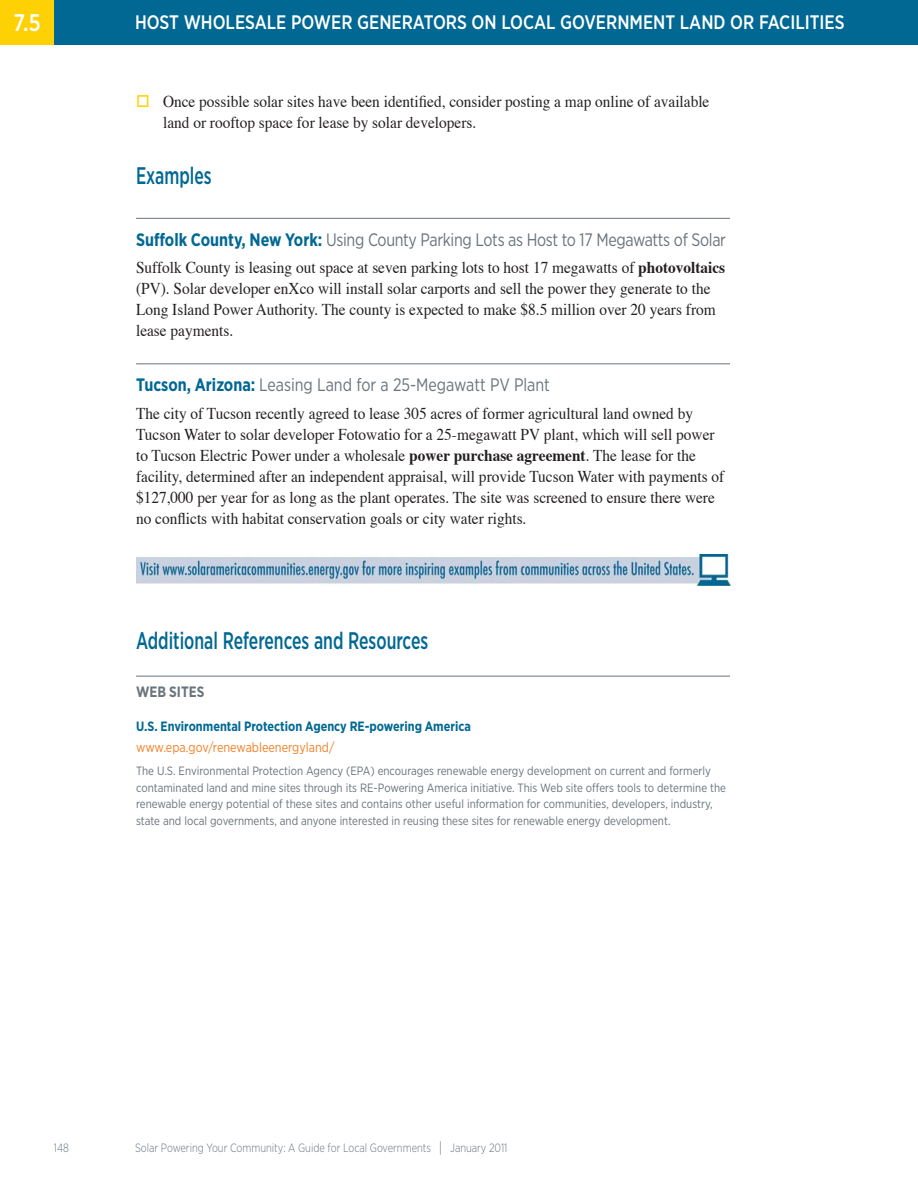
<style>
.page{position:relative;width:918px;height:1188px;background:#fff}
.page>*{position:absolute;margin:0;border:0;box-sizing:border-box;transform-origin:0 0}
.t1{font:500 24px "Gotham Narrow";color:#006893;scale:.75 1}
.t2{font:500 24px "Gotham Narrow";color:#fff;scale:.92 1}
.t3{font:500 19.5px "Gotham Narrow";color:#fff;scale:.92 1}
.t4{font:18px "Gotham Narrow";letter-spacing:-.02em;color:#6a747b;scale:.91 1}
.t5{font:18px "Gotham Narrow";color:#6a747b;scale:.91 1}
.t6{font:16.5px/21px "Times";color:#231f20;scale:.93 1}
.t7{font:700 15px "Gotham Narrow";color:#6a747b;scale:.93 1}
.t8{font:700 13.5px "Gotham Narrow";color:#006893;scale:.93 1}
.t9{font:13.5px "Gotham Narrow";color:#f48026;scale:.93 1}
.t10{font:12px/16.5px "Gotham Narrow";color:#6a747b;scale:.95 1}
.t11{font:300 12px "Gotham Narrow";color:#6a747b;scale:.9 1}
.s1{color:#fed105}
.s2{font-weight:700;color:#006893}
.s3{font-weight:700}
.s4{font-size:15px}
</style>
<div class="page">
<div style="left:54px;top:0;width:864px;height:45px;background:#006893"></div>
<div style="left:0;top:0;width:54px;height:45px;background:#fed105"></div>
<hr style="left:136px;top:218px;width:594px;height:1px;background:#6a747b">
<hr style="left:136px;top:364px;width:594px;height:1px;background:#6a747b">
<hr style="left:136px;top:676px;width:594px;height:1px;background:#6a747b">
<img style="left:136px;top:555px;width:594px;height:30px">
<h1 class="t2" style="left:14px;top:8px;width:31px">7.5</h1>
<p class="t3" style="left:135px;top:10px;width:773px">HOST WHOLESALE POWER GENERATORS ON LOCAL GOVERNMENT LAND OR FACILITIES</p>
<p class="t6" style="left:163px;top:90px;width:589px;text-indent:-27px"><span class="s1">□</span> Once possible solar sites have been identified, consider posting a map online of available land or rooftop space for lease by solar developers.</p>
<h1 class="t1" style="left:136px;top:160px;width:102px">Examples</h1>
<p class="t4" style="left:136px;top:228px;width:650px"><span class="s2">Suffolk County, New York:</span> Using County Parking Lots as Host to 17 Megawatts of Solar</p>
<p class="t6" style="left:136px;top:256px;width:635px">Suffolk County is leasing out space at seven parking lots to host 17 megawatts of <span class="s3">photovoltaics </span>(PV). Solar developer enXco will install solar carports and sell the power they generate to the Long Island Power Authority. The county is expected to make $8.5 million over 20 years from lease payments.</p>
<p class="t5" style="left:136px;top:374px;width:456px"><span class="s2">Tucson, Arizona:</span> Leasing Land for a 25-Megawatt PV Plant</p>
<p class="t6" style="left:136px;top:401px;width:634px">The city of Tucson recently agreed to lease 305 acres of former agricultural land owned by Tucson Water to solar developer Fotowatio for a 25-megawatt PV plant, which will sell power to Tucson Electric Power under a wholesale <span class="s3">power purchase agreement</span>. The lease for the facility, determined after an independent appraisal, will provide Tucson Water with payments of $127,000 per year for as long as the plant operates. The site was screened to ensure there were no conflicts with habitat conservation goals or city water rights.</p>
<h1 class="t1" style="left:136px;top:625px;width:391px">Additional References and Resources</h1>
<p class="t7" style="left:136px;top:682px;width:75px">WEB SITES</p>
<p class="t8" style="left:136px;top:718px;width:362px">U.S. Environmental Protection Agency RE-powering America</p>
<p class="t9" style="left:136px;top:739px;width:215px">www.epa.gov/renewableenergyland/</p>
<p class="t10" style="left:136px;top:763px;width:623px">The U.S. Environmental Protection Agency (EPA) encourages renewable energy development on current and formerly contaminated land and mine sites through its RE-Powering America initiative. This Web site offers tools to determine the renewable energy potential of these sites and contains other useful information for communities, developers, industry, state and local governments, and anyone interested in reusing these sites for renewable energy development.</p>
<p class="t11" style="left:54px;top:1140px;width:18px">148</p>
<p class="t11" style="left:135px;top:1140px;width:415px">Solar Powering Your Community: A Guide for Local Governments <span class="s4">|</span> January 2011</p>
</div>
